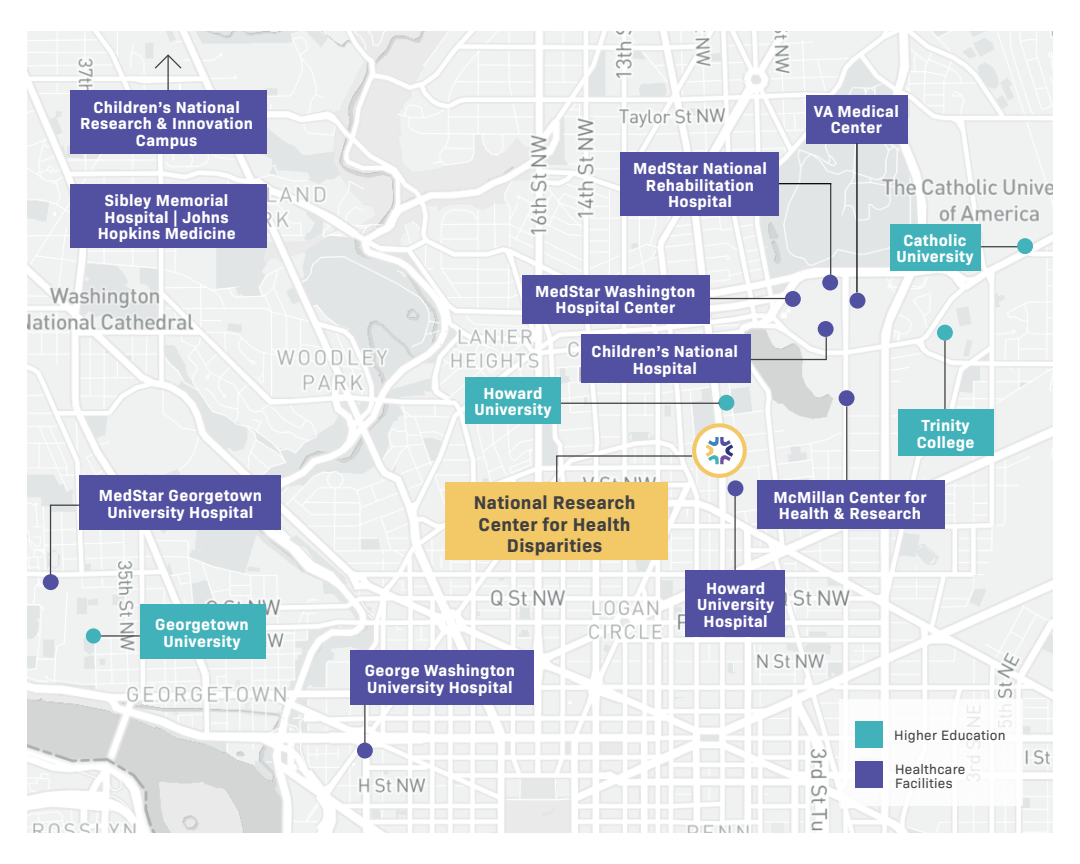
<style>
.page{position:relative;width:1080px;height:864px;background:#fff}
.page>*{position:absolute;margin:0;border:0;box-sizing:border-box;transform-origin:0 0}
.t1{font:700 18.75px/21.9px "Bio Sans";letter-spacing:.02em;color:#414042;text-align:center}
.t2{font:700 16.2px/16.5px "Bio Sans";letter-spacing:.02em;color:#fff;text-align:center}
.t3{font:13.8px/14.1px "Bio Sans";letter-spacing:.02em;color:#414042}
</style>
<div class="page">
<img style="left:27px;top:31px;width:1026px;height:802px">
<div style="left:1017px;top:238px;width:16px;height:16px;background:#42b3bb;border-radius:50%"></div>
<div style="left:937px;top:325px;width:16px;height:16px;background:#42b3bb;border-radius:50%"></div>
<div style="left:718px;top:395px;width:16px;height:16px;background:#42b3bb;border-radius:50%"></div>
<div style="left:822px;top:275px;width:16px;height:16px;background:#5250a1;border-radius:50%"></div>
<div style="left:850px;top:293px;width:15px;height:16px;background:#5250a1;border-radius:50%"></div>
<div style="left:785px;top:291px;width:16px;height:16px;background:#5250a1;border-radius:50%"></div>
<div style="left:818px;top:321px;width:16px;height:16px;background:#5250a1;border-radius:50%"></div>
<div style="left:839px;top:390px;width:16px;height:16px;background:#5250a1;border-radius:50%"></div>
<div style="left:728px;top:480px;width:15px;height:16px;background:#5250a1;border-radius:50%"></div>
<div style="left:357px;top:743px;width:16px;height:16px;background:#5250a1;border-radius:50%"></div>
<div style="left:43px;top:574px;width:16px;height:16px;background:#5250a1;border-radius:50%"></div>
<hr style="left:980px;top:246px;width:37px;height:1px;background:#414042">
<hr style="left:944px;top:340px;width:2px;height:70px;background:#414042">
<hr style="left:846px;top:406px;width:1px;height:122px;background:#414042">
<hr style="left:830px;top:184px;width:1px;height:91px;background:#414042">
<hr style="left:710px;top:298px;width:75px;height:1px;background:#414042">
<hr style="left:561px;top:403px;width:158px;height:1px;background:#414042">
<hr style="left:734px;top:496px;width:2px;height:76px;background:#414042">
<svg style="left:555px;top:455px;width:138px;height:48px"></svg>
<svg style="left:694px;top:425px;width:51px;height:51px"></svg>
<div style="left:692px;top:423px;width:55px;height:55px;border:4px solid #f3c967;border-radius:50%"></div>
<div style="left:890px;top:224px;width:90px;height:46px;background:#41b2ba"></div>
<div style="left:898px;top:410px;width:96px;height:46px;background:#41b2ba"></div>
<div style="left:465px;top:378px;width:96px;height:46px;background:#41b2ba"></div>
<div style="left:621px;top:152px;width:158px;height:64px;background:#5250a1"></div>
<div style="left:70px;top:91px;width:197px;height:63px;background:#5250a1"></div>
<div style="left:522px;top:275px;width:188px;height:49px;background:#5250a1"></div>
<div style="left:806px;top:95px;width:102px;height:48px;background:#5250a1"></div>
<div style="left:757px;top:481px;width:187px;height:48px;background:#5250a1"></div>
<svg style="left:153px;top:53px;width:30px;height:17px"></svg>
<hr style="left:167px;top:56px;width:2px;height:35px;background:#414042">
<div style="left:445px;top:483px;width:222px;height:77px;background:#f3c967"></div>
<div style="left:839px;top:699px;width:183px;height:107px;background:#fff"></div>
<div style="left:855px;top:721px;width:28px;height:27px;background:#41b2ba"></div>
<div style="left:856px;top:761px;width:27px;height:27px;background:#5250a1"></div>
<svg style="left:751px;top:336px;width:77px;height:25px"></svg>
<div style="left:581px;top:334px;width:170px;height:49px;background:#5250a1"></div>
<hr style="left:779px;top:183px;width:52px;height:1px;background:#000">
<hr style="left:856px;top:143px;width:2px;height:149px;background:#000">
<div style="left:686px;top:570px;width:99px;height:67px;background:#5250a1"></div>
<hr style="left:364px;top:667px;width:2px;height:76px;background:#414042">
<div style="left:350px;top:650px;width:183px;height:55px;background:#5250a1"></div>
<div style="left:80px;top:475px;width:201px;height:54px;background:#5250a1"></div>
<svg style="left:49px;top:504px;width:32px;height:72px"></svg>
<div style="left:70px;top:184px;width:197px;height:64px;background:#5250a1"></div>
<div style="left:140px;top:604px;width:126px;height:55px;background:#41b2ba"></div>
<hr style="left:101px;top:635px;width:39px;height:2px;background:#414042">
<div style="left:86px;top:628px;width:15px;height:16px;background:#41b2ba;border-radius:50%"></div>
<svg style="left:706px;top:437px;width:27px;height:27px"></svg>
<p class="t2" style="left:80px;top:97px;width:174px">Children’s National<br>Research &amp; Innovation<br>Campus</p>
<p class="t2" style="left:98px;top:191px;width:139px">Sibley Memorial<br>Hospital | Johns<br>Hopkins Medicine</p>
<p class="t2" style="left:99px;top:486px;width:165px">MedStar Georgetown<br>University Hospital</p>
<p class="t2" style="left:155px;top:615px;width:95px">Georgetown<br>University</p>
<p class="t2" style="left:633px;top:159px;width:135px">MedStar National<br>Rehabilitation<br>Hospital</p>
<p class="t2" style="left:535px;top:282px;width:162px">MedStar Washington<br>Hospital Center</p>
<p class="t2" style="left:474px;top:384px;width:79px">Howard<br>University</p>
<p class="t2" style="left:592px;top:342px;width:148px">Children’s National<br>Hospital</p>
<p class="t2" style="left:814px;top:101px;width:87px">VA Medical<br>Center</p>
<p class="t2" style="left:896px;top:230px;width:79px">Catholic<br>University</p>
<p class="t2" style="left:917px;top:416px;width:59px;text-align:left">Trinity<br>College</p>
<p class="t1" style="left:474px;top:490px;width:163px">National Research<br>Center for Health<br>Disparities</p>
<p class="t2" style="left:774px;top:487px;width:154px">McMillan Center for<br>Health &amp; Research</p>
<p class="t2" style="left:365px;top:661px;width:152px;text-align:left">George Washington<br>University Hospital</p>
<p class="t2" style="left:697px;top:578px;width:79px">Howard<br>University<br>Hospital</p>
<p class="t3" style="left:894px;top:727px;width:113px">Higher Education</p>
<p class="t3" style="left:895px;top:761px;width:72px">Healthcare<br>Facilities</p>
</div>
